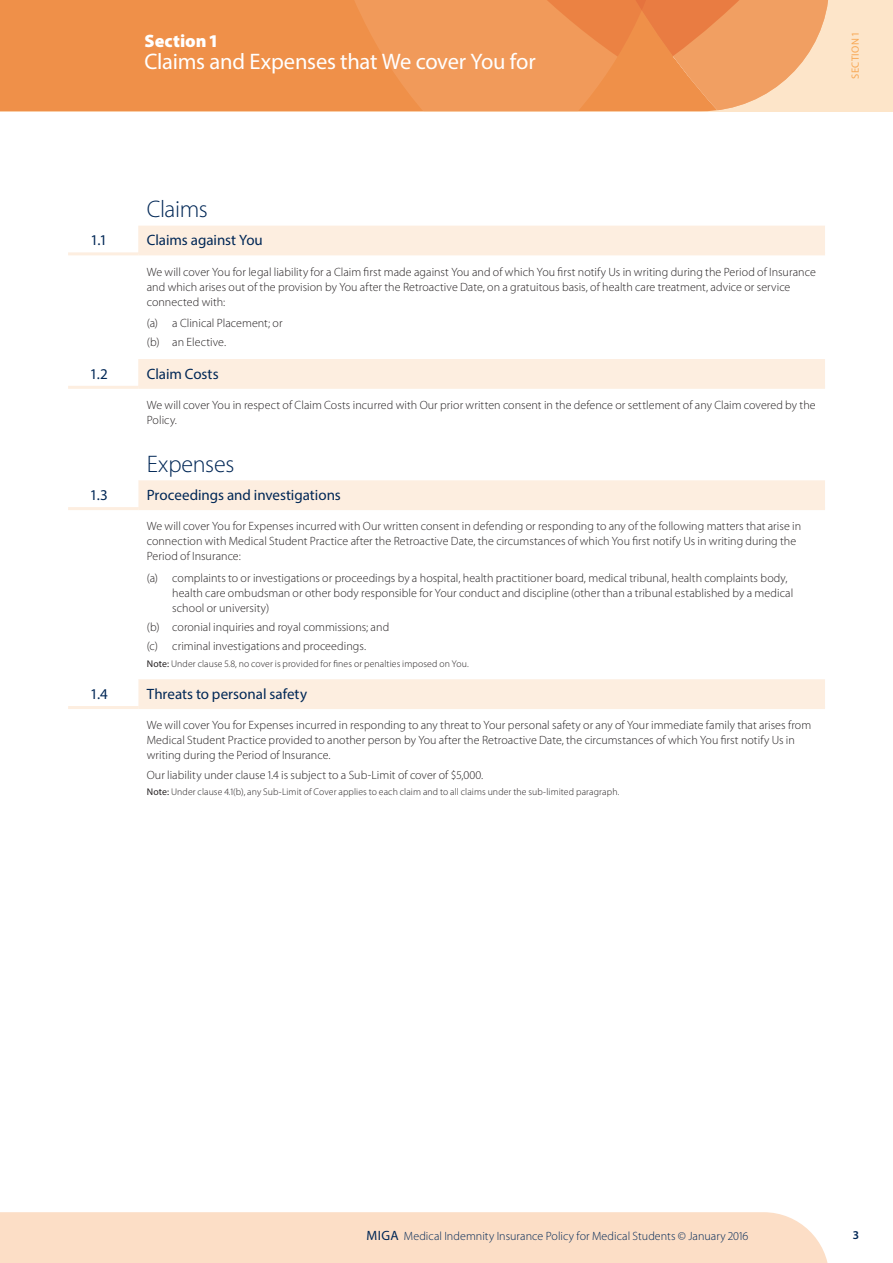
<style>
.page{position:relative;width:893px;height:1263px;background:#fff}
.page>*{position:absolute;margin:0;border:0;box-sizing:border-box;transform-origin:0 0}
.Heading_Table_L1{font:300 24px "Myriad Pro";letter-spacing:-.015em;color:#002756}
.Section_Headings{font:22.5px "Myriad Pro";letter-spacing:-.01em;color:#fff}
.Section_Headings-2{font:900 18px "Myriad Pro";letter-spacing:.005em;color:#fff}
.Heading_Table_L2{font:15px "Myriad Pro";color:#002756}
.Section_Numbers{font:15px "Myriad Pro";color:#002756}
.Note{font:300 12px/15px "Myriad Pro";letter-spacing:.005em;color:#231f20}
.Body_Text{font:300 12px/15px "Myriad Pro";letter-spacing:.005em;color:#231f20}
.t1{font:300 12px "Myriad Pro";letter-spacing:.005em;color:#002756}
.t2{font:600 12px "Myriad Pro";color:#002756}
.Body_Text-2{font:10.5px "Myriad Pro";letter-spacing:.04em;color:#f8a854}
.Note-2{font:300 9.75px "Myriad Pro";letter-spacing:.01em;color:#231f20}
.s1{font-weight:400}
.s2{font-weight:400;font-size:13.5px}
</style>
<div class="page">
<div style="left:0;top:0;width:893px;height:111px;background:#fde5c9"></div>
<div style="left:0;top:1212px;width:828px;height:51px;background:#fcdec6"></div>
<div style="left:0;top:0;width:295px;height:111px;background:#ef9049"></div>
<svg style="left:295px;top:0;width:533px;height:111px;background:#f0995a"></svg>
<svg style="left:138px;top:226px;width:687px;height:480px"></svg>
<hr style="left:68px;top:252px;width:70px;height:3px;background:#fdeee0">
<hr style="left:138px;top:252px;width:687px;height:3px;background:#fdeee0">
<hr style="left:68px;top:386px;width:70px;height:3px;background:#fdeee0">
<hr style="left:138px;top:386px;width:687px;height:3px;background:#fdeee0">
<hr style="left:68px;top:507px;width:70px;height:3px;background:#fdeee0">
<hr style="left:138px;top:507px;width:687px;height:3px;background:#fdeee0">
<hr style="left:68px;top:706px;width:70px;height:3px;background:#fdeee0">
<hr style="left:138px;top:706px;width:687px;height:3px;background:#fdeee0">
<p class="Section_Headings-2" style="left:145px;top:29px;width:74px">Section 1</p>
<p class="Section_Headings" style="left:145px;top:48px;width:393px">Claims and Expenses that We cover You for</p>
<p class="Body_Text-2" style="left:849px;top:79px;width:48px;rotate:-90deg">SECTION 1</p>
<p class="Heading_Table_L1" style="left:147px;top:195px;width:63px">Claims</p>
<p class="Section_Numbers" style="left:91px;top:231px;width:18px">1.1</p>
<p class="Heading_Table_L2" style="left:147px;top:231px;width:118px">Claims against You</p>
<p class="Body_Text" style="left:147px;top:264px;width:670px">We will cover You for legal liability for a Claim first made against You and of which You first notify Us in writing during the Period of Insurance and which arises out of the provision by You after the Retroactive Date, on a gratuitous basis, of health care treatment, advice or service connected with:</p>
<p class="Note" style="left:147px;top:315px;width:137px">(a) a Clinical Placement; or</p>
<p class="Note" style="left:147px;top:335px;width:81px">(b) an Elective.</p>
<p class="Section_Numbers" style="left:90px;top:364px;width:20px">1.2</p>
<p class="Heading_Table_L2" style="left:147px;top:364px;width:73px">Claim Costs</p>
<p class="Body_Text" style="left:147px;top:397px;width:670px">We will cover You in respect of Claim Costs incurred with Our prior written consent in the defence or settlement of any Claim covered by the<br>Policy.</p>
<p class="Heading_Table_L1" style="left:147px;top:449px;width:89px">Expenses</p>
<p class="Section_Numbers" style="left:90px;top:486px;width:20px">1.3</p>
<p class="Heading_Table_L2" style="left:147px;top:486px;width:196px">Proceedings and investigations</p>
<p class="Body_Text" style="left:147px;top:519px;width:656px">We will cover You for Expenses incurred with Our written consent in defending or responding to any of the following matters that arise in connection with Medical Student Practice after the Retroactive Date, the circumstances of which You first notify Us in writing during the<br>Period of Insurance:</p>
<p class="Note" style="left:172px;top:570px;width:622px;text-indent:-26px">(a) complaints to or investigations or proceedings by a hospital, health practitioner board, medical tribunal, health complaints body, health care ombudsman or other body responsible for Your conduct and discipline (other than a tribunal established by a medical school or university)</p>
<p class="Note" style="left:147px;top:619px;width:244px">(b) coronial inquiries and royal commissions; and</p>
<p class="Note" style="left:147px;top:639px;width:221px">(c) criminal investigations and proceedings.</p>
<p class="Note-2" style="left:147px;top:657px;width:323px"><span class="s1">Note:</span> Under clause 5.8, no cover is provided for fines or penalties imposed on You.</p>
<p class="Section_Numbers" style="left:90px;top:685px;width:19px">1.4</p>
<p class="Heading_Table_L2" style="left:147px;top:685px;width:162px">Threats to personal safety</p>
<p class="Note" style="left:147px;top:718px;width:666px">We will cover You for Expenses incurred in responding to any threat to Your personal safety or any of Your immediate family that arises from<br>Medical Student Practice provided to another person by You after the Retroactive Date, the circumstances of which You first notify Us in writing during the Period of Insurance.</p>
<p class="Note" style="left:147px;top:767px;width:338px">Our liability under clause 1.4 is subject to a Sub-Limit of cover of $5,000.</p>
<p class="Note-2" style="left:147px;top:786px;width:474px"><span class="s1">Note:</span> Under clause 4.1(b), any Sub-Limit of Cover applies to each claim and to all claims under the sub-limited paragraph.</p>
<p class="t1" style="left:367px;top:1229px;width:383px"><span class="s2">MIGA</span> Medical Indemnity Insurance Policy for Medical Students © January 2016</p>
<p class="t2" style="left:853px;top:1227px;width:7px">3</p>
</div>
